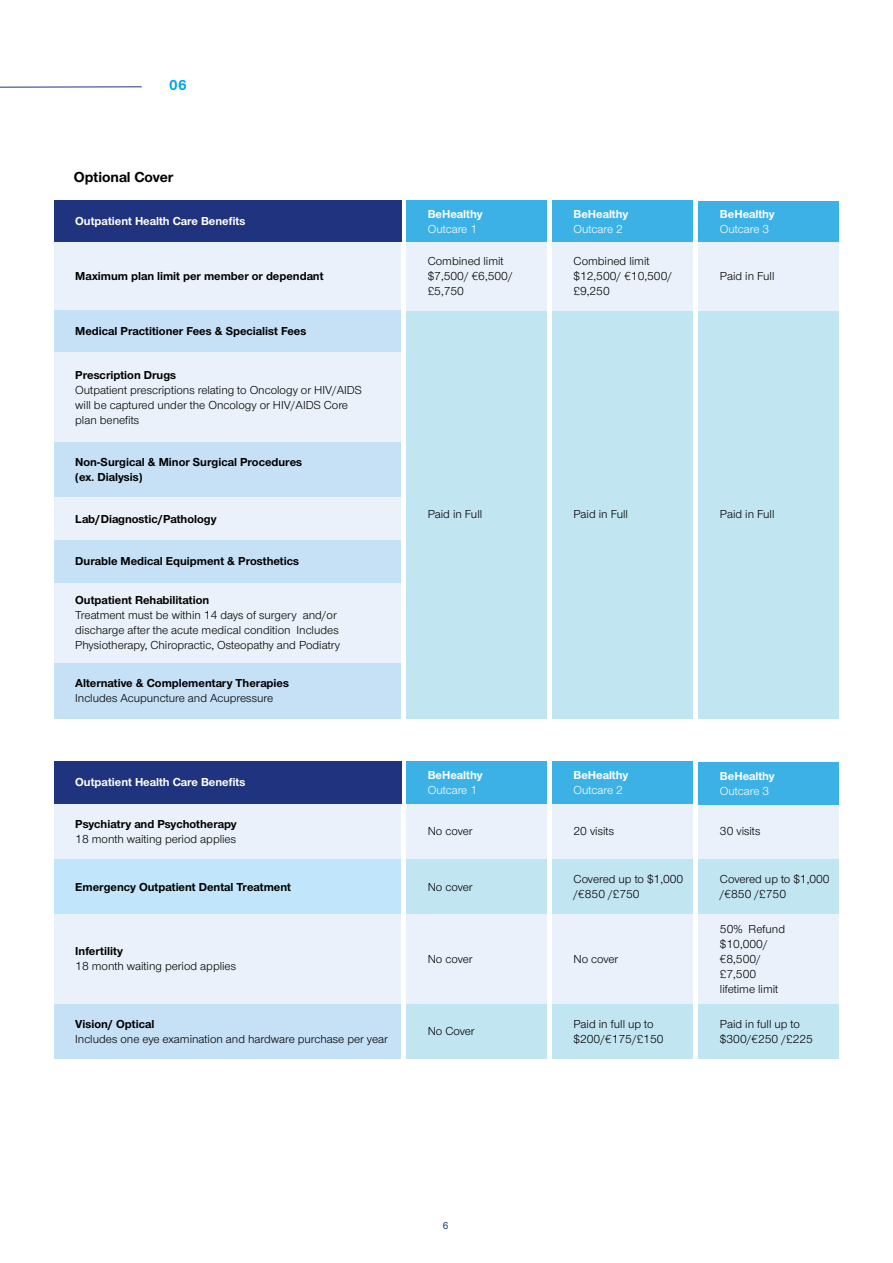
<style>
.page{position:relative;width:893px;height:1263px;background:#fff}
.page>*{position:absolute;margin:0;border:0;box-sizing:border-box;transform-origin:0 0}
.t1{font:700 15px "UHC Sans";color:#000}
.t2{font:700 15px "UHC Sans";color:#00a6e2}
.t3{font:12px/15px "UHC Sans";color:#000}
.t4{font:700 12px/15px "UHC Sans";color:#000}
.t5{font:700 12px "UHC Sans";color:#fff}
.t6{font:12px "UHC Sans";color:#fff}
.t7{font:10.5px "UHC Sans";color:#1f337e}
</style>
<div class="page">
<div style="left:54px;top:200px;width:348px;height:42px;background:#1f337e"></div>
<div style="left:406px;top:200px;width:141px;height:42px;background:#3cb1e6"></div>
<div style="left:552px;top:200px;width:141px;height:42px;background:#3cb1e6"></div>
<div style="left:699px;top:201px;width:140px;height:42px;background:#3cb1e6"></div>
<div style="left:54px;top:242px;width:347px;height:68px;background:#eaf1fa"></div>
<div style="left:54px;top:310px;width:347px;height:43px;background:#c6e0f6"></div>
<div style="left:54px;top:353px;width:347px;height:89px;background:#eaf1fa"></div>
<div style="left:54px;top:582px;width:347px;height:81px;background:#eaf1fa"></div>
<div style="left:406px;top:310px;width:141px;height:408px;background:#c2e5f2"></div>
<div style="left:552px;top:310px;width:141px;height:408px;background:#c2e5f2"></div>
<div style="left:699px;top:310px;width:140px;height:408px;background:#c2e5f2"></div>
<div style="left:406px;top:242px;width:141px;height:68px;background:#eaf1fa"></div>
<div style="left:552px;top:242px;width:141px;height:68px;background:#eaf1fa"></div>
<div style="left:699px;top:242px;width:140px;height:68px;background:#eaf1fa"></div>
<div style="left:54px;top:442px;width:347px;height:55px;background:#c6e0f6"></div>
<div style="left:54px;top:663px;width:347px;height:55px;background:#c6e0f6"></div>
<div style="left:54px;top:497px;width:347px;height:43px;background:#eaf1fa"></div>
<div style="left:54px;top:540px;width:347px;height:42px;background:#c6e0f6"></div>
<svg style="left:0;top:86px;width:142px;height:2px"></svg>
<div style="left:54px;top:804px;width:347px;height:55px;background:#eaf1fa"></div>
<div style="left:406px;top:804px;width:141px;height:55px;background:#eaf1fa"></div>
<div style="left:552px;top:804px;width:141px;height:55px;background:#eaf1fa"></div>
<div style="left:699px;top:804px;width:140px;height:55px;background:#eaf1fa"></div>
<div style="left:54px;top:859px;width:347px;height:55px;background:#c1e6fb"></div>
<div style="left:406px;top:859px;width:141px;height:55px;background:#c2e5f2"></div>
<div style="left:552px;top:859px;width:141px;height:55px;background:#c2e5f2"></div>
<div style="left:699px;top:859px;width:140px;height:55px;background:#c2e5f2"></div>
<div style="left:54px;top:1003px;width:347px;height:56px;background:#c6e0f6"></div>
<div style="left:406px;top:1003px;width:141px;height:56px;background:#c2e5f2"></div>
<div style="left:552px;top:1003px;width:141px;height:56px;background:#c2e5f2"></div>
<div style="left:699px;top:1003px;width:140px;height:56px;background:#c2e5f2"></div>
<div style="left:54px;top:914px;width:347px;height:89px;background:#eaf1fa"></div>
<div style="left:406px;top:914px;width:141px;height:89px;background:#eaf1fa"></div>
<div style="left:552px;top:914px;width:141px;height:89px;background:#eaf1fa"></div>
<div style="left:699px;top:914px;width:140px;height:89px;background:#eaf1fa"></div>
<div style="left:54px;top:761px;width:348px;height:43px;background:#1f337e"></div>
<div style="left:406px;top:761px;width:141px;height:43px;background:#3cb1e6"></div>
<div style="left:552px;top:761px;width:141px;height:43px;background:#3cb1e6"></div>
<div style="left:699px;top:762px;width:140px;height:42px;background:#3cb1e6"></div>
<p class="t2" style="left:169px;top:75px;width:19px">06</p>
<p class="t1" style="left:74px;top:167px;width:101px">Optional Cover</p>
<p class="t5" style="left:75px;top:213px;width:172px">Outpatient Health Care Benefits</p>
<p class="t4" style="left:75px;top:268px;width:250px">Maximum plan limit per member or dependant</p>
<p class="t4" style="left:75px;top:323px;width:233px">Medical Practitioner Fees &amp; Specialist Fees</p>
<p class="t4" style="left:75px;top:367px;width:102px">Prescription Drugs</p>
<p class="t3" style="left:75px;top:382px;width:288px">Outpatient prescriptions relating to Oncology or HIV/AIDS</p>
<p class="t3" style="left:75px;top:397px;width:274px">will be captured under the Oncology or HIV/AIDS Core</p>
<p class="t3" style="left:75px;top:412px;width:66px">plan benefits</p>
<p class="t4" style="left:75px;top:454px;width:228px">Non-Surgical &amp; Minor Surgical Procedures (ex. Dialysis)</p>
<p class="t4" style="left:75px;top:511px;width:143px">Lab/Diagnostic/Pathology</p>
<p class="t4" style="left:75px;top:553px;width:225px">Durable Medical Equipment &amp; Prosthetics</p>
<p class="t4" style="left:75px;top:592px;width:135px">Outpatient Rehabilitation</p>
<p class="t3" style="left:75px;top:607px;width:263px">Treatment must be within 14 days of surgery and/or</p>
<p class="t3" style="left:75px;top:622px;width:265px">discharge after the acute medical condition Includes</p>
<p class="t3" style="left:75px;top:637px;width:266px">Physiotherapy, Chiropractic, Osteopathy and Podiatry</p>
<p class="t4" style="left:75px;top:675px;width:215px">Alternative &amp; Complementary Therapies</p>
<p class="t3" style="left:75px;top:690px;width:199px">Includes Acupuncture and Acupressure</p>
<p class="t5" style="left:75px;top:774px;width:172px">Outpatient Health Care Benefits</p>
<p class="t4" style="left:75px;top:816px;width:163px">Psychiatry and Psychotherapy</p>
<p class="t3" style="left:75px;top:831px;width:162px">18 month waiting period applies</p>
<p class="t5" style="left:428px;top:206px;width:56px">BeHealthy</p>
<p class="t6" style="left:428px;top:221px;width:51px">Outcare 1</p>
<p class="t3" style="left:428px;top:253px;width:78px">Combined limit</p>
<p class="t3" style="left:428px;top:268px;width:87px">$7,500/ €6,500/ £5,750</p>
<p class="t5" style="left:573px;top:206px;width:56px">BeHealthy</p>
<p class="t6" style="left:573px;top:221px;width:51px">Outcare 2</p>
<p class="t3" style="left:573px;top:253px;width:100px">Combined limit $12,500/ €10,500/ £9,250</p>
<p class="t5" style="left:720px;top:206px;width:56px">BeHealthy</p>
<p class="t6" style="left:720px;top:221px;width:51px">Outcare 3</p>
<p class="t3" style="left:720px;top:268px;width:56px">Paid in Full</p>
<p class="t3" style="left:428px;top:506px;width:56px">Paid in Full</p>
<p class="t3" style="left:573px;top:506px;width:56px">Paid in Full</p>
<p class="t3" style="left:720px;top:506px;width:56px">Paid in Full</p>
<p class="t5" style="left:428px;top:767px;width:56px">BeHealthy</p>
<p class="t6" style="left:428px;top:782px;width:51px">Outcare 1</p>
<p class="t5" style="left:573px;top:767px;width:56px">BeHealthy</p>
<p class="t6" style="left:573px;top:782px;width:51px">Outcare 2</p>
<p class="t5" style="left:720px;top:767px;width:56px">BeHealthy</p>
<p class="t6" style="left:720px;top:783px;width:51px">Outcare 3</p>
<p class="t3" style="left:428px;top:823px;width:46px">No cover</p>
<p class="t3" style="left:573px;top:823px;width:42px">20 visits</p>
<p class="t3" style="left:720px;top:823px;width:42px">30 visits</p>
<p class="t4" style="left:75px;top:879px;width:217px">Emergency Outpatient Dental Treatment</p>
<p class="t3" style="left:428px;top:879px;width:46px">No cover</p>
<p class="t3" style="left:573px;top:871px;width:111px">Covered up to $1,000 /€850 /£750</p>
<p class="t3" style="left:720px;top:871px;width:111px">Covered up to $1,000 /€850 /£750</p>
<p class="t4" style="left:75px;top:943px;width:49px">Infertility</p>
<p class="t3" style="left:75px;top:958px;width:162px">18 month waiting period applies</p>
<p class="t4" style="left:75px;top:1016px;width:81px">Vision/ Optical</p>
<p class="t3" style="left:75px;top:1031px;width:314px">Includes one eye examination and hardware purchase per year</p>
<p class="t3" style="left:428px;top:951px;width:46px">No cover</p>
<p class="t3" style="left:573px;top:951px;width:46px">No cover</p>
<p class="t3" style="left:428px;top:1023px;width:48px">No Cover</p>
<p class="t3" style="left:573px;top:1016px;width:82px">Paid in full up to</p>
<p class="t3" style="left:573px;top:1031px;width:92px">$200/€175/£150</p>
<p class="t3" style="left:720px;top:921px;width:67px">50% Refund</p>
<p class="t3" style="left:720px;top:936px;width:60px">$10,000/ €8,500/ £7,500 lifetime limit</p>
<p class="t3" style="left:720px;top:1016px;width:82px">Paid in full up to</p>
<p class="t3" style="left:720px;top:1031px;width:95px">$300/€250 /£225</p>
<p class="t7" style="left:443px;top:1219px;width:7px">6</p>
</div>
